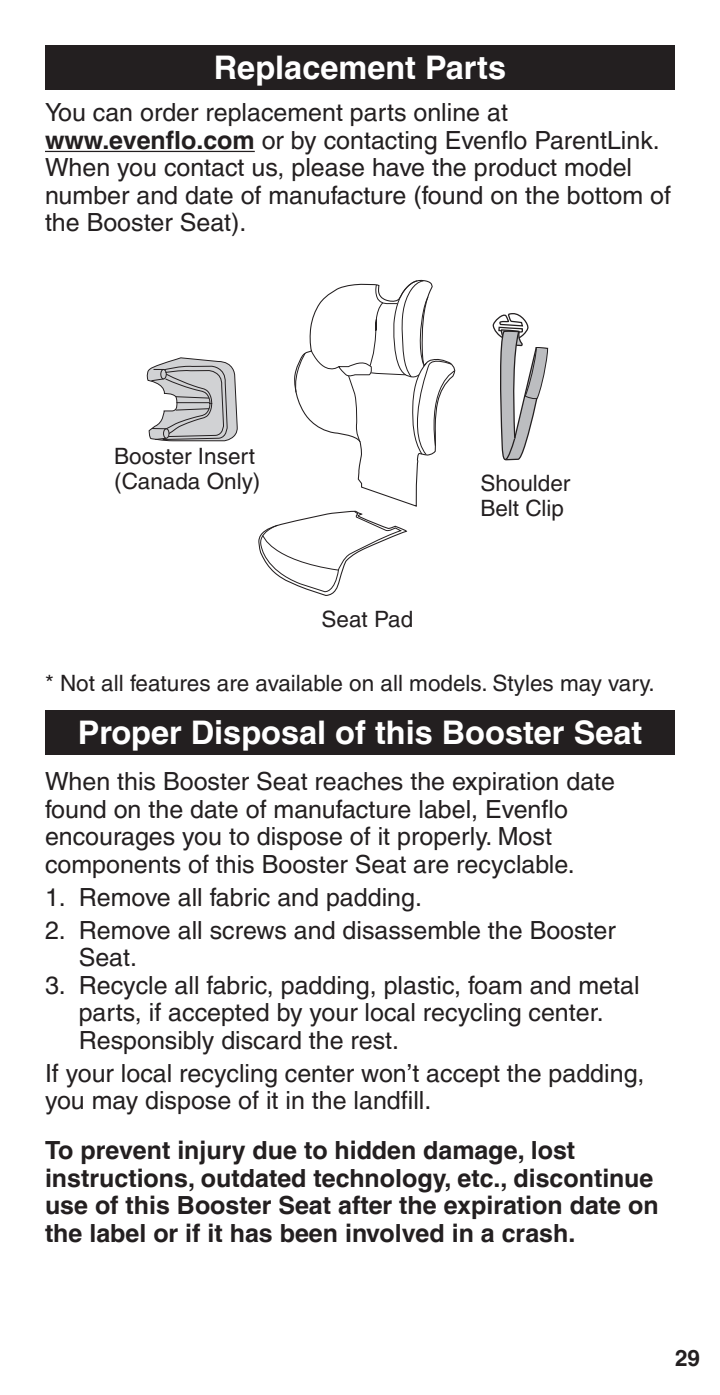
<style>
.page{position:relative;width:720px;height:1395px;background:#fff}
.page>*{position:absolute;margin:0;border:0;box-sizing:border-box;transform-origin:0 0}
.TOC_Heading_in_Docum{font:700 32.5px "Helvetica LT Pro";color:#fff}
.Body_Text_Italic{font:25px/27.5px "Helvetica LT Pro";color:#231f20}
.Body_Text{font:25px/27.5px "Helvetica LT Pro";color:#231f20}
.Evenflo_Text{font:700 25px/27.5px "Helvetica LT Pro";color:#231f20}
.Body_Text_95__Italic{font:22.5px "Helvetica LT Pro";color:#231f20}
.Small_Italic_Call-ou{font:22.5px/25px "Helvetica LT Pro";color:#231f20}
.t1{font:700 22.5px "Helvetica LT Pro";color:#231f20}
.s1{font-weight:700}
</style>
<div class="page">
<svg style="left:258px;top:280px;width:197px;height:316px"></svg>
<svg style="left:492px;top:313px;width:57px;height:148px"></svg>
<hr style="left:45px;top:151px;width:210px;height:1px;background:#231f20">
<div style="left:45px;top:45px;width:630px;height:45px;background:#231f20"></div>
<div style="left:45px;top:710px;width:630px;height:45px;background:#231f20"></div>
<svg style="left:146px;top:357px;width:92px;height:85px"></svg>
<hr style="left:176px;top:402px;width:34px;height:1px;background:#231f20">
<p class="TOC_Heading_in_Docum" style="left:214px;top:48px;width:294px">Replacement Parts</p>
<p class="Body_Text_Italic" style="left:45px;top:99px;width:628px">You can order replacement parts online at <span class="s1">www.evenflo.com</span> or by contacting Evenflo ParentLink.<br>When you contact us, please have the product model number and date of manufacture (found on the bottom of the Booster Seat).</p>
<p class="Small_Italic_Call-ou" style="left:114px;top:444px;width:148px">Booster Insert (Canada Only)</p>
<p class="Small_Italic_Call-ou" style="left:322px;top:606px;width:93px">Seat Pad</p>
<p class="Small_Italic_Call-ou" style="left:480px;top:471px;width:92px">Shoulder<br>Belt Clip</p>
<p class="Body_Text_95__Italic" style="left:45px;top:670px;width:611px">* Not all features are available on all models. Styles may vary.</p>
<p class="TOC_Heading_in_Docum" style="left:78px;top:713px;width:566px">Proper Disposal of this Booster Seat</p>
<p class="Body_Text" style="left:45px;top:768px;width:572px">When this Booster Seat reaches the expiration date found on the date of manufacture label, Evenflo encourages you to dispose of it properly. Most components of this Booster Seat are recyclable.</p>
<p class="Body_Text_Italic" style="left:45px;top:883px;width:378px">1. Remove all fabric and padding.</p>
<p class="Body_Text_Italic" style="left:79px;top:916px;width:539px;text-indent:-34px">2. Remove all screws and disassemble the Booster<br>Seat.</p>
<p class="Body_Text_Italic" style="left:79px;top:971px;width:562px;text-indent:-34px">3. Recycle all fabric, padding, plastic, foam and metal parts, if accepted by your local recycling center.<br>Responsibly discard the rest.</p>
<p class="Body_Text" style="left:45px;top:1059px;width:601px">If your local recycling center won’t accept the padding, you may dispose of it in the landfill.</p>
<p class="Evenflo_Text" style="left:45px;top:1137px;width:615px">To prevent injury due to hidden damage, lost instructions, outdated technology, etc., discontinue use of this Booster Seat after the expiration date on the label or if it has been involved in a crash.</p>
<p class="t1" style="left:675px;top:1345px;width:27px">29</p>
</div>
